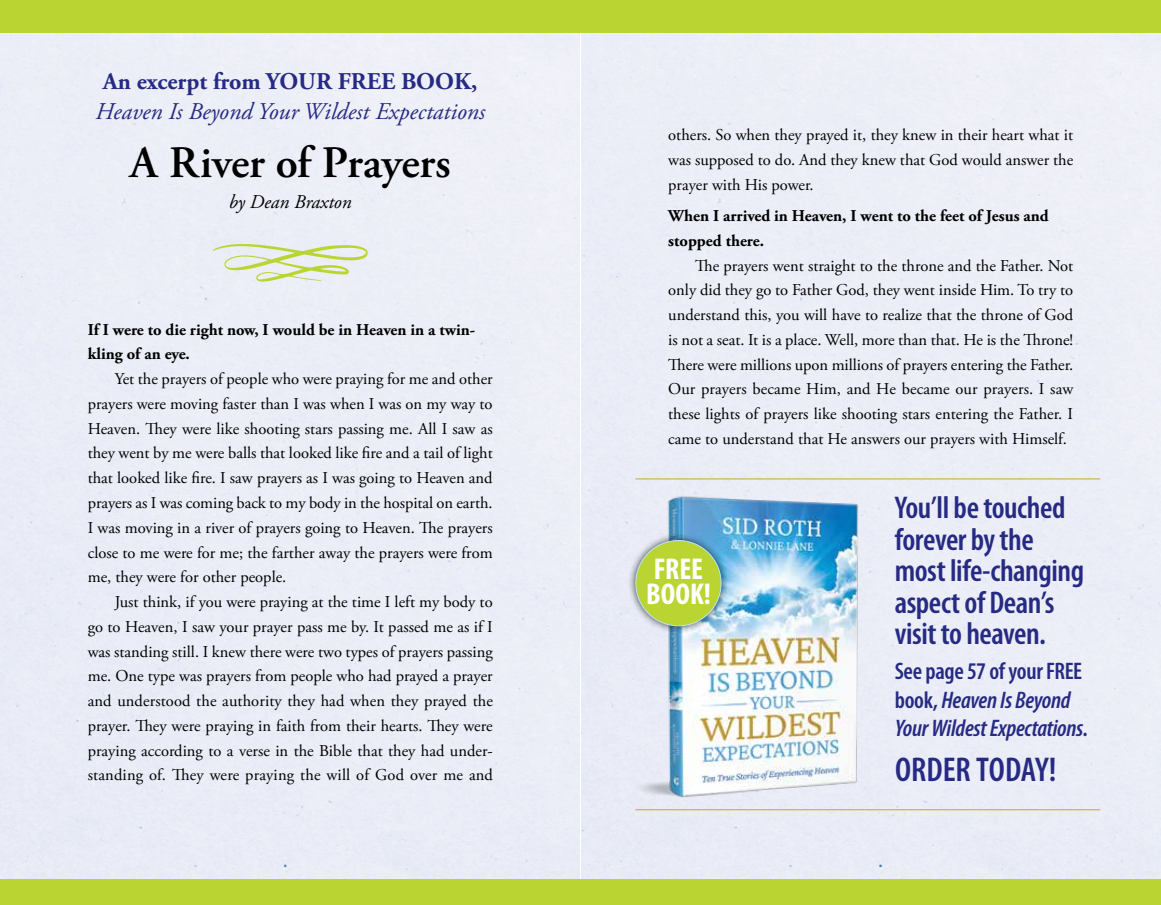
<style>
.page{position:relative;width:1161px;height:905px;background:#fff}
.page>*{position:absolute;margin:0;border:0;box-sizing:border-box;transform-origin:0 0}
.t1{font:600 45px "Adobe Garamond Pro";letter-spacing:-.01em;color:#000}
.t2{font:600 condensed 34.5px "Myriad Pro";letter-spacing:-.005em;color:#262a82}
.t3{font:600 condensed 31.5px/31.5px "Myriad Pro";letter-spacing:-.015em;color:#262a82}
.t4{font:700 condensed 30.15px/24.6px "Myriad Pro";color:#fff}
.t5{font:italic 600 condensed 24px/28.5px "Myriad Pro";letter-spacing:-.015em;color:#262a82}
.t6{font:italic 24px "Adobe Garamond Pro";color:#262a82}
.t7{font:700 24px "Adobe Garamond Pro";color:#262a82}
.t8{font:italic 19.5px "Adobe Garamond Pro";color:#000}
.t9{font:16.5px/24.8px "Adobe Garamond Pro";color:#000;text-align:justify}
.t10{font:700 16.5px/24.8px "Adobe Garamond Pro";color:#000}
.s1{font-style:normal}
</style>
<div class="page">
<div style="left:0;top:32px;width:1161px;height:847px;background:#ebeef7"></div>
<hr style="left:635px;top:478px;width:465px;height:1px;background:#cba32e">
<hr style="left:635px;top:809px;width:465px;height:1px;background:#cba32e">
<svg style="left:213px;top:243px;width:155px;height:39px"></svg>
<div style="left:0;top:0;width:1161px;height:32px;background:#bad532"></div>
<img style="left:608px;top:472px;width:281px;height:344px">
<div style="left:627px;top:532px;width:103px;height:102px;background:#000;opacity:.75"></div>
<div style="left:636px;top:540px;width:85px;height:86px;background:#bad532;border-radius:50%"></div>
<div style="left:0;top:879px;width:1161px;height:25px;background:#bad532"></div>
<h3 class="t7" style="left:103px;top:67px;width:376px">An excerpt from YOUR FREE BOOK,</h3>
<h3 class="t6" style="left:95px;top:97px;width:391px">Heaven Is Beyond Your Wildest Expectations</h3>
<h1 class="t1" style="left:130px;top:137px;width:322px">A River of Prayers</h1>
<p class="t8" style="left:229px;top:190px;width:124px">by Dean Braxton</p>
<p class="t10" style="left:88px;top:317px;width:389px">If I were to die right now, I would be in Heaven in a twin&shy;kling of an eye.</p>
<p class="t9" style="left:88px;top:367px;width:407px;text-indent:27px">Yet the prayers of people who were praying for me and other prayers were moving faster than I was when I was on my way to Heaven. They were like shooting stars passing me. All I saw as they went by me were balls that looked like fire and a tail of light that looked like fire. I saw prayers as I was going to Heaven and prayers as I was coming back to my body in the hospital on earth.<br>I was moving in a river of prayers going to Heaven. The prayers close to me were for me; the farther away the prayers were from me, they were for other people.</p>
<p class="t9" style="left:88px;top:590px;width:407px;text-indent:27px">Just think, if you were praying at the time I left my body to go to Heaven, I saw your prayer pass me by. It passed me as if I was standing still. I knew there were two types of prayers passing me. One type was prayers from people who had prayed a prayer and understood the authority they had when they prayed the prayer. They were praying in faith from their hearts. They were praying according to a verse in the Bible that they had under&shy;standing of. They were praying the will of God over me and</p>
<p class="t9" style="left:668px;top:123px;width:407px">others. So when they prayed it, they knew in their heart what it was supposed to do. And they knew that God would answer the prayer with His power.</p>
<p class="t10" style="left:668px;top:204px;width:382px">When I arrived in Heaven, I went to the feet of Jesus and stopped there.</p>
<p class="t9" style="left:668px;top:253px;width:407px;text-indent:27px">The prayers went straight to the throne and the Father. Not only did they go to Father God, they went inside Him. To try to understand this, you will have to realize that the throne of God is not a seat. It is a place. Well, more than that. He is the Throne!<br>There were millions upon millions of prayers entering the Father.<br>Our prayers became Him, and He became our prayers. I saw these lights of prayers like shooting stars entering the Father. I came to understand that He answers our prayers with Himself.</p>
<h3 class="t4" style="left:646px;top:557px;width:66px">FREE<br>BOOK!</h3>
<h3 class="t3" style="left:895px;top:492px;width:191px">You’ll be touched forever by the most life-changing aspect of Dean’s visit to heaven.</h3>
<h3 class="t5" style="left:895px;top:657px;width:195px"><span class="s1">See page 57 of your FREE book,</span> Heaven Is Beyond<br>Your Wildest Expectations<span class="s1">.</span></h3>
<h2 class="t2" style="left:895px;top:750px;width:163px">ORDER TODAY!</h2>
</div>
